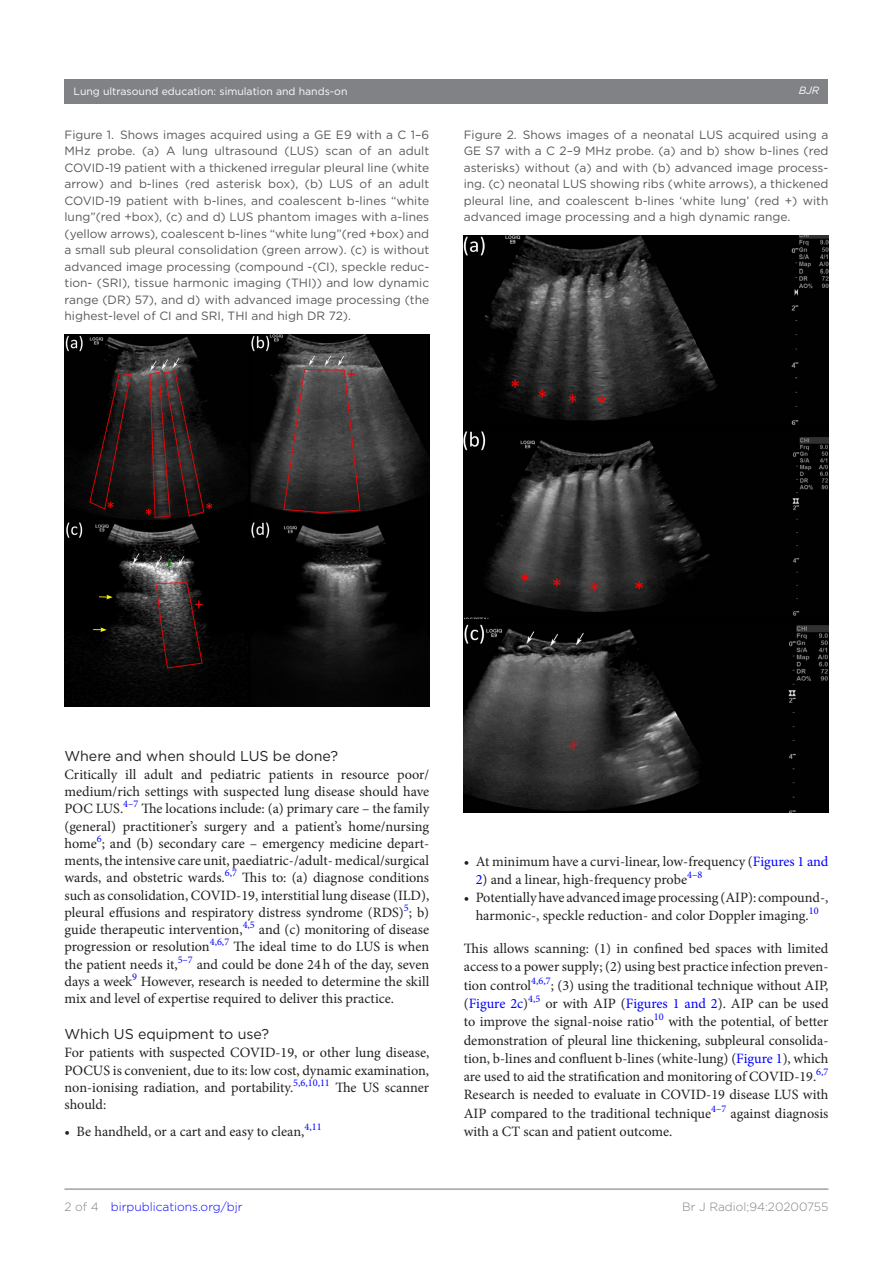
<style>
.page{position:relative;width:893px;height:1263px;background:#fff}
.page>*{position:absolute;margin:0;border:0;box-sizing:border-box;transform-origin:0 0}
.t1{font:14.25px/17.2px "Minion Pro";color:#231f20;text-align:justify}
.t2{font:14.25px "Gotham";color:#231f20}
.t3{font:12px/16.5px "Gotham";color:#57585a;text-align:justify}
.t4{font:300 12px "Gotham";color:#00f}
.t5{font:300 12px "Gotham";color:#808285}
.t6{font:10.5px "Gotham";color:#fff}
.t7{font:italic 10.5px "Gotham";color:#fff}
.s1{color:#808285}
.s2{color:#00f}
</style>
<div class="page">
<div style="left:64px;top:79px;width:764px;height:24px;background:#808285"></div>
<hr style="left:64px;top:1188px;width:764px;height:2px;background:#808285">
<img style="left:64px;top:334px;width:365px;height:372px">
<img style="left:464px;top:235px;width:364px;height:577px">
<p class="t6" style="left:74px;top:85px;width:275px">Lung ultrasound education: simulation and hands-on</p>
<p class="t7" style="left:799px;top:85px;width:22px">BJR</p>
<p class="t3" style="left:64px;top:126px;width:366px">Figure 1. Shows images acquired using a GE E9 with a C 1–6<br>MHz probe. (a) A lung ultrasound (LUS) scan of an adult COVID-19 patient with a thickened irregular pleural line (white arrow) and b-lines (red asterisk box), (b) LUS of an adult COVID-19 patient with b-lines, and coalescent b-lines “white lung”(red +box), (c) and d) LUS phantom images with a-lines (yellow arrows), coalescent b-lines “white lung”(red +box) and a small sub pleural consolidation (green arrow). (c) is without advanced image processing (compound -(CI), speckle reduc&shy;tion- (SRI), tissue harmonic imaging (THI)) and low dynamic range (DR) 57), and d) with advanced image processing (the highest-level of CI and SRI, THI and high DR 72).</p>
<p class="t3" style="left:464px;top:126px;width:366px">Figure 2. Shows images of a neonatal LUS acquired using a GE S7 with a C 2–9 MHz probe. (a) and b) show b-lines (red asterisks) without (a) and with (b) advanced image process&shy;ing. (c) neonatal LUS showing ribs (white arrows), a thickened pleural line, and coalescent b-lines ‘white lung’ (red +) with advanced image processing and a high dynamic range.</p>
<p class="t2" style="left:64px;top:747px;width:275px">Where and when should LUS be done?</p>
<p class="t1" style="left:64px;top:766px;width:366px">Critically ill adult and pediatric patients in resource poor/ medium/rich settings with suspected lung disease should have POC LUS.<sup>4–7</sup> The locations include: (a) primary care – the family (general) practitioner’s surgery and a patient’s home/nursing home<sup>6</sup>; and (b) secondary care – emergency medicine depart&shy;ments, the intensive care unit, paediatric-/adult- medical/surgical wards, and obstetric wards.<sup>6,7</sup> This to: (a) diagnose conditions such as consolidation, COVID-19, interstitial lung disease (ILD), pleural effusions and respiratory distress syndrome (RDS)<sup>5</sup>; b) guide therapeutic intervention,<sup>4,5</sup> and (c) monitoring of disease progression or resolution<sup>4,6,7</sup> The ideal time to do LUS is when the patient needs it,<sup>5–7</sup> and could be done 24h of the day, seven days a week<sup>9</sup> However, research is needed to determine the skill mix and level of expertise required to deliver this practice.</p>
<p class="t2" style="left:64px;top:1025px;width:206px">Which US equipment to use?</p>
<p class="t1" style="left:64px;top:1044px;width:366px">For patients with suspected COVID-19, or other lung disease, POCUS is convenient, due to its: low cost, dynamic examination, non-ionising radiation, and portability.<sup>5,6,10,11</sup> The US scanner should:</p>
<p class="t1" style="left:64px;top:1123px;width:259px">• Be handheld, or a cart and easy to clean,<sup>4,11</sup></p>
<p class="t4" style="left:64px;top:1199px;width:179px"><span class="s1">2 of 4</span> birpublications.org/bjr</p>
<p class="t1" style="left:464px;top:852px;width:366px">• At minimum have a curvi-linear, low-frequency (<span class="s2">Figures 1 and</span></p>
<p class="t1" style="left:476px;top:871px;width:228px"><span class="s2">2</span>) and a linear, high-frequency probe<sup>4–8</sup></p>
<p class="t1" style="left:464px;top:888px;width:366px;line-height:18.3px;text-align:center">• Potentially have advanced image processing (AIP): compound-, harmonic-, speckle reduction- and color Doppler imaging.<sup>10</sup></p>
<p class="t1" style="left:464px;top:939px;width:366px;line-height:18.3px">This allows scanning: (1) in confined bed spaces with limited access to a power supply; (2) using best practice infection preven&shy;tion control<sup>4,6,7</sup>; (3) using the traditional technique without AIP, (<span class="s2">Figure 2c</span>)<sup>4,5</sup> or with AIP (<span class="s2">Figures 1 and 2</span>). AIP can be used to improve the signal-noise ratio<sup>10</sup> with the potential, of better demonstration of pleural line thickening, subpleural consolida&shy;tion, b-lines and confluent b-lines (white-lung) (<span class="s2">Figure 1</span>), which are used to aid the stratification and monitoring of COVID-19.<sup>6,7<br></sup>Research is needed to evaluate in COVID-19 disease LUS with AIP compared to the traditional technique<sup>4–7</sup> against diagnosis with a CT scan and patient outcome.</p>
<p class="t5" style="left:682px;top:1199px;width:148px">Br J Radiol;94:20200755</p>
</div>
